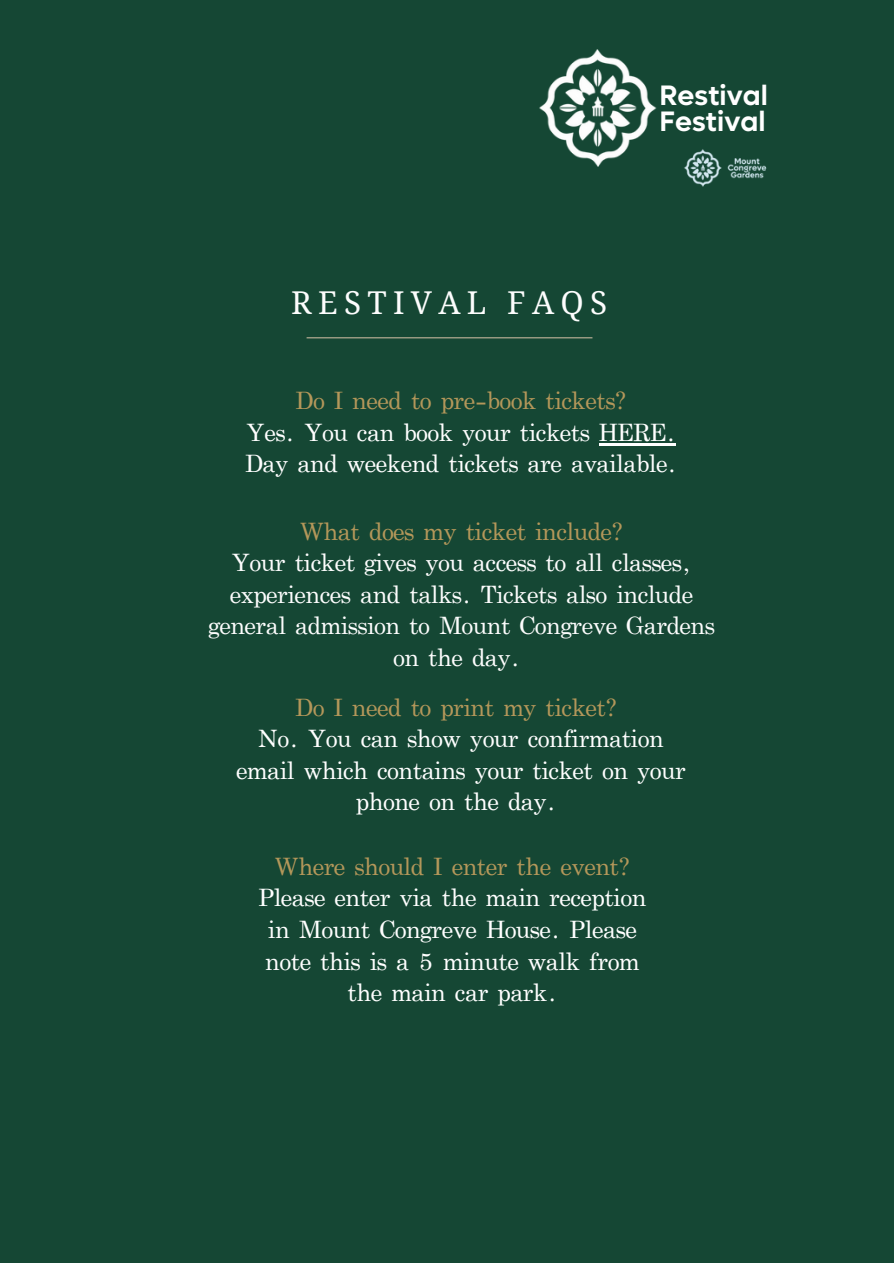
<style>
.page{position:relative;width:894px;height:1264px;background:#fff}
.page>*{position:absolute;margin:0;border:0;box-sizing:border-box;transform-origin:0 0}
.t1{font:31.5px "Droid Serif";letter-spacing:.2em;color:#fdfdfd}
.t2{font:600 28.2px/25.8px "Lufga";color:#fff}
.t3{font:24px/31.5px "Apple Myungjo";color:#fff;text-align:center}
.t4{font:24px/31.5px "Apple Myungjo";color:#fdfdfd;text-align:center}
.t5{font:24px "Apple Myungjo";color:#b4975a}
</style>
<div class="page">
<div style="left:0;top:0;width:893px;height:1262px;background:#154734"></div>
<hr style="left:306px;top:337px;width:286px;height:1px;background:#c2b59b">
<img style="left:684px;top:149px;width:83px;height:38px">
<img style="left:539px;top:50px;width:118px;height:117px">
<hr style="left:599px;top:443px;width:76px;height:2px;background:#fff">
<p class="t2" style="left:659px;top:83px;width:110px">Restival<br>Festival</p>
<p class="t1" style="left:291px;top:285px;width:317px">RESTIVAL FAQS</p>
<p class="t5" style="left:296px;top:391px;width:332px">Do I need to pre-book tickets?</p>
<h1 class="t3" style="left:245px;top:419px;width:433px;text-align:left">Yes. You can book your tickets HERE.<br>Day and weekend tickets are available.</h1>
<p class="t5" style="left:300px;top:522px;width:324px">What does my ticket include?</p>
<p class="t4" style="left:208px;top:549px;width:507px">Your ticket gives you access to all classes, experiences and talks. Tickets also include general admission to Mount Congreve Gardens on the day.</p>
<p class="t5" style="left:295px;top:698px;width:323px">Do I need to print my ticket?</p>
<p class="t3" style="left:236px;top:725px;width:450px">No. You can show your confirmation email which contains your ticket on your phone on the day.</p>
<p class="t5" style="left:275px;top:857px;width:356px">Where should I enter the event?</p>
<p class="t3" style="left:259px;top:884px;width:389px">Please enter via the main reception in Mount Congreve House. Please note this is a 5 minute walk from the main car park.</p>
</div>
